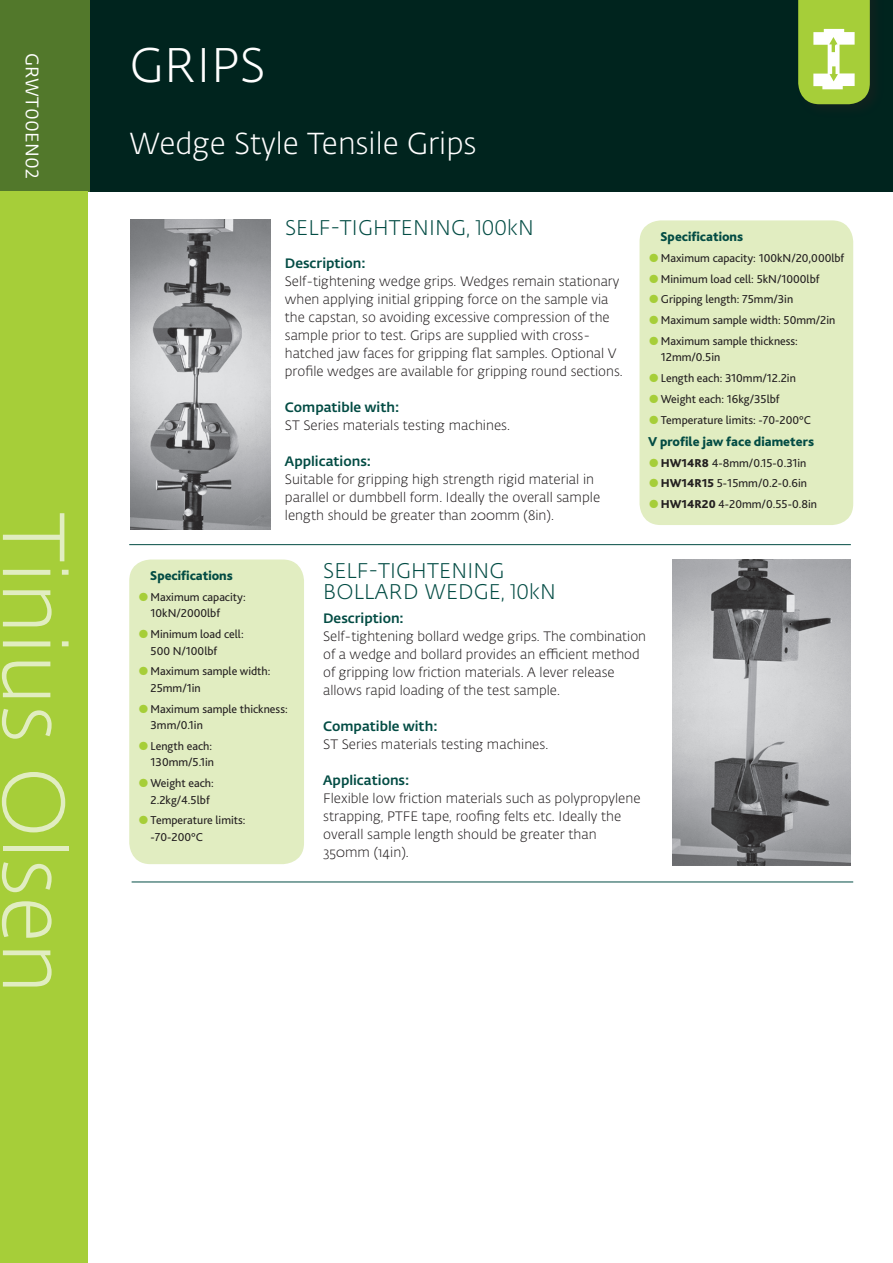
<style>
.page{position:relative;width:893px;height:1263px;background:#fff}
.page>*{position:absolute;margin:0;border:0;box-sizing:border-box;transform-origin:0 0}
.t1{font:300 87px "Fedra Sans Alt Std";color:#e1edc1}
.t2{font:300 48px "Fedra Sans Alt Std";letter-spacing:.01em;color:#fff}
.t3{font:300 30px "Fedra Sans Alt Std";color:#fff}
.t4{font:300 21px/21px "Fedra Sans Alt Std";letter-spacing:.01em;color:#034c44}
.t5{font:18px "Fedra Sans Alt Std";letter-spacing:.01em;color:#fff}
.t6{font:300 13.5px/18px "Fedra Sans Alt Std";color:#231f20}
.t7{font:500 13.5px "Fedra Sans Alt Std";color:#034c44}
.t8{font:800 13.5px "Bliss 2";color:#034c44}
.t9{font:12px/16.5px "Bliss 2";color:#231f20}
.s1{font-family:"Fedra Sans Alt Std";font-weight:600;font-size:15px;color:#a6ce39}
.s2{font-weight:800}
</style>
<div class="page">
<div style="left:0;top:0;width:893px;height:191px;background:#00241e"></div>
<div style="left:0;top:0;width:89px;height:191px;background:#52782b"></div>
<div style="left:0;top:191px;width:87px;height:1072px;background:#a6ce39"></div>
<svg style="left:798px;top:0;width:72px;height:104px"></svg>
<div style="left:129px;top:559px;width:175px;height:305px;background:#e1edc1;border-radius:21px"></div>
<hr style="left:129px;top:544px;width:722px;height:1px;background:#034c44">
<div style="left:639px;top:220px;width:214px;height:305px;background:#e1edc1;border-radius:21px"></div>
<img style="left:131px;top:220px;width:139px;height:310px">
<img style="left:673px;top:559px;width:178px;height:307px">
<hr style="left:132px;top:881px;width:721px;height:1px;background:#034c44">
<h3 class="t5" style="left:43px;top:53px;width:127px;rotate:90deg">GRWT00EN02</h3>
<h1 class="t1" style="left:86px;top:512px;width:483px;rotate:90deg">Tinius Olsen</h1>
<h2 class="t2" style="left:129px;top:36px;width:137px">GRIPS</h2>
<h3 class="t3" style="left:129px;top:126px;width:349px">Wedge Style Tensile Grips</h3>
<h3 class="t4" style="left:285px;top:218px;width:250px">SELF-TIGHTENING, 100kN</h3>
<p class="t7" style="left:285px;top:255px;width:82px">Description:</p>
<p class="t6" style="left:285px;top:273px;width:339px">Self-tightening wedge grips. Wedges remain stationary when applying initial gripping force on the sample via the capstan, so avoiding excessive compression of the sample prior to test. Grips are supplied with cross&shy;hatched jaw faces for gripping flat samples. Optional V profile wedges are available for gripping round sections.</p>
<p class="t7" style="left:285px;top:399px;width:116px">Compatible with:</p>
<p class="t6" style="left:285px;top:417px;width:227px">ST Series materials testing machines.</p>
<p class="t7" style="left:285px;top:453px;width:88px">Applications:</p>
<p class="t6" style="left:285px;top:471px;width:317px">Suitable for gripping high strength rigid material in parallel or dumbbell form. Ideally the overall sample length should be greater than 200mm (8in).</p>
<h3 class="t4" style="left:323px;top:561px;width:234px">SELF-TIGHTENING<br>BOLLARD WEDGE, 10kN</h3>
<p class="t7" style="left:323px;top:610px;width:82px">Description:</p>
<p class="t6" style="left:323px;top:627px;width:324px">Self-tightening bollard wedge grips. The combination of a wedge and bollard provides an efficient method of gripping low friction materials. A lever release allows rapid loading of the test sample.</p>
<p class="t7" style="left:323px;top:718px;width:116px">Compatible with:</p>
<p class="t6" style="left:323px;top:735px;width:227px">ST Series materials testing machines.</p>
<p class="t7" style="left:323px;top:772px;width:88px">Applications:</p>
<p class="t6" style="left:323px;top:789px;width:319px">Flexible low friction materials such as polypropylene strapping, PTFE tape, roofing felts etc. Ideally the overall sample length should be greater than 350mm (14in).</p>
<p class="t8" style="left:660px;top:228px;width:85px">Specifications</p>
<p class="t9" style="left:648px;top:249px;width:198px"><span class="s1">●</span>Maximum capacity: 100kN/20,000lbf</p>
<p class="t9" style="left:648px;top:270px;width:173px"><span class="s1">●</span>Minimum load cell: 5kN/1000lbf</p>
<p class="t9" style="left:648px;top:291px;width:147px"><span class="s1">●</span>Gripping length: 75mm/3in</p>
<p class="t9" style="left:648px;top:312px;width:189px"><span class="s1">●</span>Maximum sample width: 50mm/2in</p>
<p class="t9" style="left:661px;top:332px;width:139px;text-indent:-13px"><span class="s1">●</span>Maximum sample thickness:<br>12mm/0.5in</p>
<p class="t9" style="left:648px;top:370px;width:149px"><span class="s1">●</span>Length each: 310mm/12.2in</p>
<p class="t9" style="left:648px;top:390px;width:133px"><span class="s1">●</span>Weight each: 16kg/35lbf</p>
<p class="t9" style="left:648px;top:411px;width:164px"><span class="s1">●</span>Temperature limits: -70-200°C</p>
<p class="t8" style="left:648px;top:433px;width:168px">V profile jaw face diameters</p>
<p class="t9" style="left:648px;top:454px;width:160px"><span class="s1">●</span><span class="s2">HW14R8</span> 4-8mm/0.15-0.31in</p>
<p class="t9" style="left:648px;top:475px;width:161px"><span class="s1">●</span><span class="s2">HW14R15</span> 5-15mm/0.2-0.6in</p>
<p class="t9" style="left:648px;top:496px;width:170px"><span class="s1">●</span><span class="s2">HW14R20</span> 4-20mm/0.55-0.8in</p>
<p class="t8" style="left:150px;top:567px;width:85px">Specifications</p>
<p class="t9" style="left:151px;top:588px;width:97px;text-indent:-13px"><span class="s1">●</span>Maximum capacity:<br>10kN/2000lbf</p>
<p class="t9" style="left:151px;top:626px;width:95px;text-indent:-13px"><span class="s1">●</span>Minimum load cell:<br>500 N/100lbf</p>
<p class="t9" style="left:151px;top:663px;width:122px;text-indent:-13px"><span class="s1">●</span>Maximum sample width:<br>25mm/1in</p>
<p class="t9" style="left:151px;top:700px;width:139px;text-indent:-13px"><span class="s1">●</span>Maximum sample thickness:<br>3mm/0.1in</p>
<p class="t9" style="left:138px;top:737px;width:78px;text-align:right"><span class="s1">●</span>Length each:<br>130mm/5.1in</p>
<p class="t9" style="left:151px;top:775px;width:65px;text-indent:-13px"><span class="s1">●</span>Weight each:<br>2.2kg/4.5lbf</p>
<p class="t9" style="left:151px;top:812px;width:97px;text-indent:-13px"><span class="s1">●</span>Temperature limits: -70-200°C</p>
</div>
